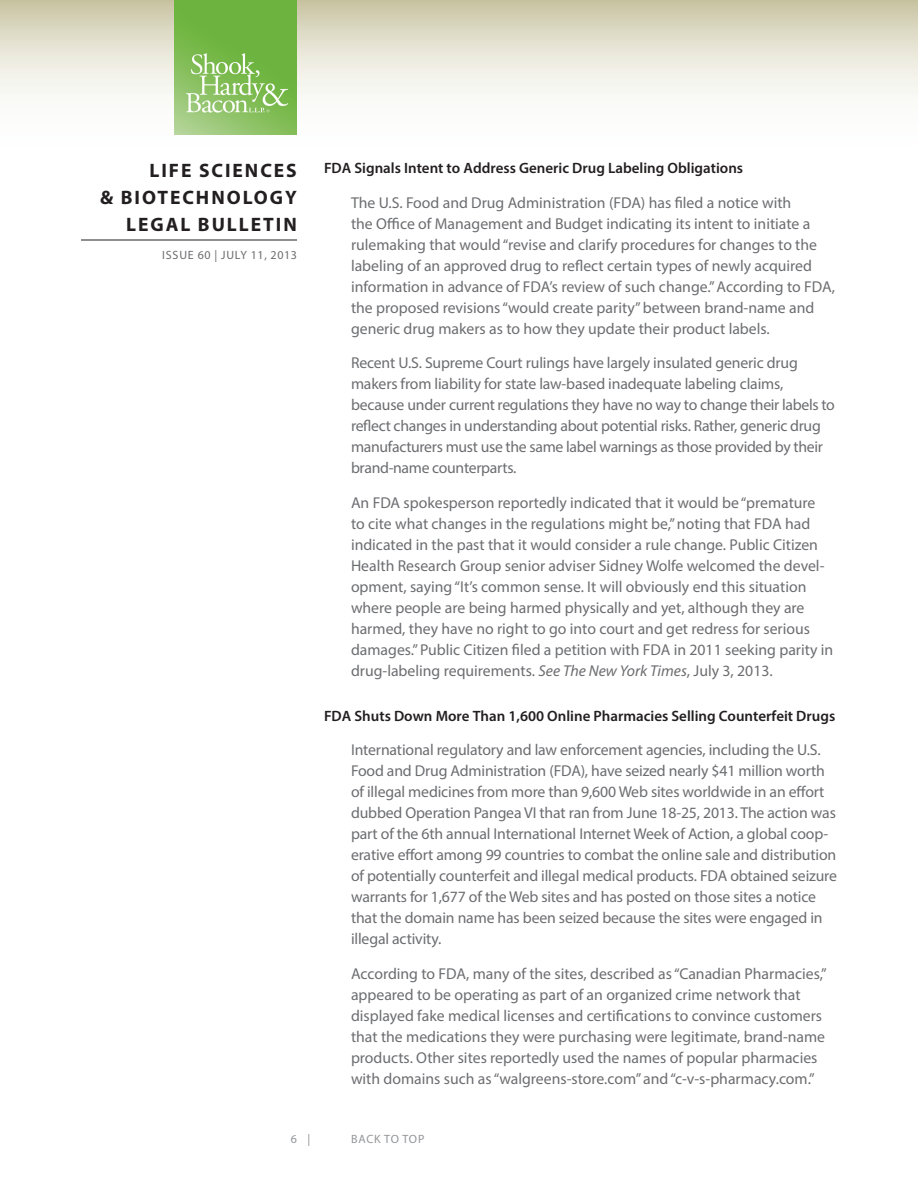
<style>
.page{position:relative;width:918px;height:1188px;background:#fff}
.page>*{position:absolute;margin:0;border:0;box-sizing:border-box;transform-origin:0 0}
.t1{font:700 19.5px/27px "Myriad Pro";letter-spacing:.1em;color:#231f20;text-align:right}
.Body{font:15.75px/21px "Myriad Pro";letter-spacing:-.005em;color:#6c6d70}
.Subhead{font:600 15px "Myriad Pro";color:#231f20}
.t2{font:12px "Myriad Pro";letter-spacing:.06em;color:#6c6d70}
.t3{font:12px "Myriad Pro";letter-spacing:.06em;color:#939598}
.s1{font-style:italic}
</style>
<div class="page">
<svg style="left:0;top:0;width:918px;height:135px"></svg>
<hr style="left:81px;top:240px;width:216px;height:1px;background:#231f20">
<img style="left:175px;top:0;width:122px;height:135px">
<p class="t1" style="left:100px;top:156px;width:198px">LIFE SCIENCES<br>&amp; BIOTECHNOLOGY<br>LEGAL BULLETIN</p>
<p class="t2" style="left:162px;top:248px;width:136px">ISSUE 60 | JULY 11, 2013</p>
<p class="Subhead" style="left:324px;top:159px;width:421px">FDA Signals Intent to Address Generic Drug Labeling Obligations</p>
<p class="Body" style="left:351px;top:192px;width:486px">The U.S. Food and Drug Administration (FDA) has filed a notice with<br>the Office of Management and Budget indicating its intent to initiate a rulemaking that would “revise and clarify procedures for changes to the labeling of an approved drug to reflect certain types of newly acquired information in advance of FDA’s review of such change.” According to FDA, the proposed revisions “would create parity” between brand-name and generic drug makers as to how they update their product labels.</p>
<p class="Body" style="left:351px;top:352px;width:485px">Recent U.S. Supreme Court rulings have largely insulated generic drug makers from liability for state law-based inadequate labeling claims, because under current regulations they have no way to change their labels to reflect changes in understanding about potential risks. Rather, generic drug manufacturers must use the same label warnings as those provided by their brand-name counterparts.</p>
<p class="Body" style="left:351px;top:492px;width:484px">An FDA spokesperson reportedly indicated that it would be “premature<br>to cite what changes in the regulations might be,” noting that FDA had indicated in the past that it would consider a rule change. Public Citizen Health Research Group senior adviser Sidney Wolfe welcomed the devel&shy;opment, saying “It’s common sense. It will obviously end this situation where people are being harmed physically and yet, although they are harmed, they have no right to go into court and get redress for serious damages.” Public Citizen filed a petition with FDA in 2011 seeking parity in drug-labeling requirements. <span class="s1">See The New York Times</span>, July 3, 2013.</p>
<p class="Subhead" style="left:324px;top:706px;width:513px">FDA Shuts Down More Than 1,600 Online Pharmacies Selling Counterfeit Drugs</p>
<p class="Body" style="left:351px;top:739px;width:488px">International regulatory and law enforcement agencies, including the U.S.<br>Food and Drug Administration (FDA), have seized nearly $41 million worth of illegal medicines from more than 9,600 Web sites worldwide in an effort dubbed Operation Pangea VI that ran from June 18-25, 2013. The action was part of the 6th annual International Internet Week of Action, a global coop&shy;erative effort among 99 countries to combat the online sale and distribution of potentially counterfeit and illegal medical products. FDA obtained seizure warrants for 1,677 of the Web sites and has posted on those sites a notice that the domain name has been seized because the sites were engaged in illegal activity.</p>
<p class="Body" style="left:351px;top:963px;width:477px">According to FDA, many of the sites, described as “Canadian Pharmacies,” appeared to be operating as part of an organized crime network that displayed fake medical licenses and certifications to convince customers that the medications they were purchasing were legitimate, brand-name products. Other sites reportedly used the names of popular pharmacies with domains such as “walgreens-store.com” and “c-v-s-pharmacy.com.”</p>
<p class="t3" style="left:291px;top:1132px;width:21px">6 |</p>
<p class="t3" style="left:351px;top:1132px;width:75px">BACK TO TOP</p>
</div>
